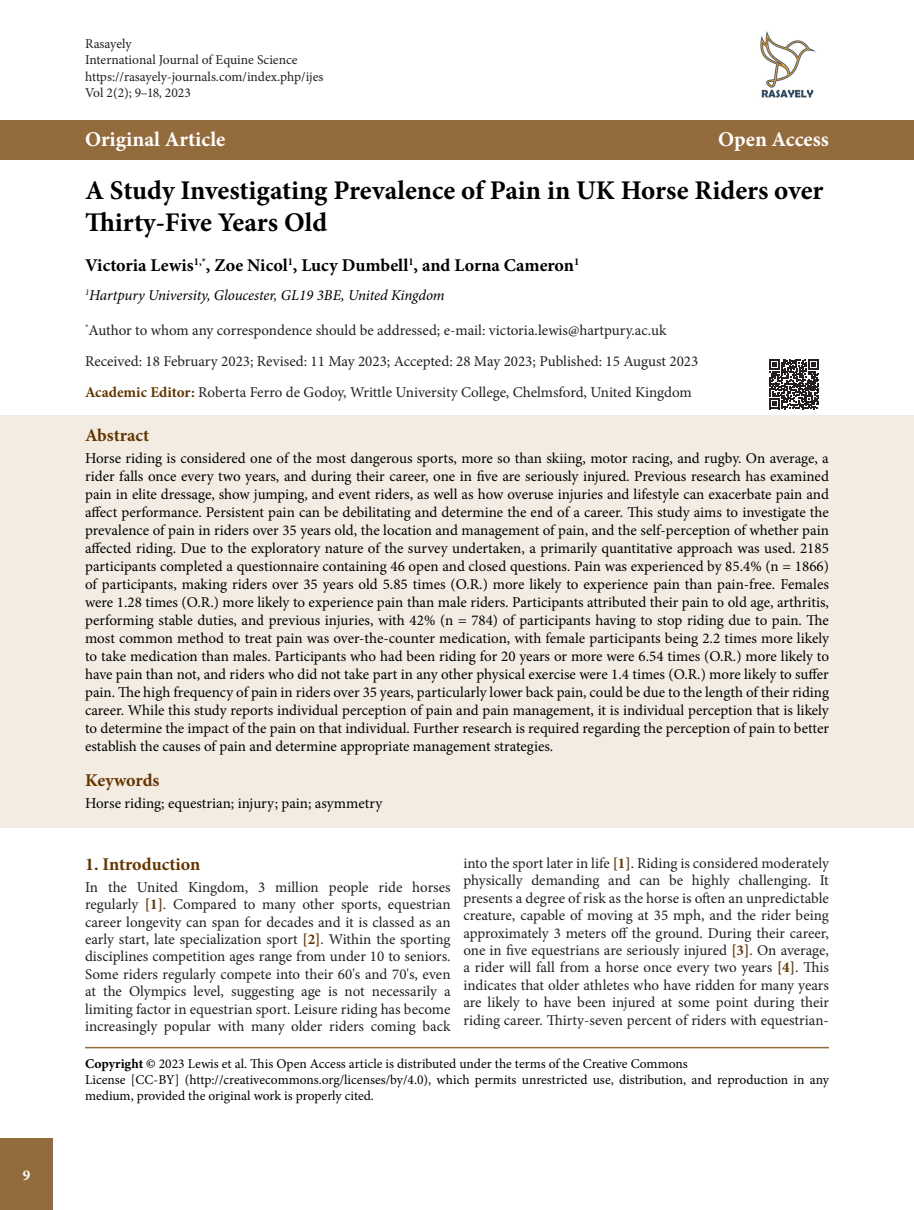
<style>
.page{position:relative;width:914px;height:1210px;background:#fff}
.page>*{position:absolute;margin:0;border:0;box-sizing:border-box;transform-origin:0 0}
.t1{font:700 27px/32.4px "Minion Pro";letter-spacing:-.005em;color:#000}
.t2{font:700 21px "Minion Pro";color:#fff}
.t3{font:700 18px "Minion Pro";color:#000}
.t4{font:700 18px "Minion Pro";letter-spacing:-.005em;color:#643501}
.t5{font:15px/18px "Minion Pro";color:#000;text-align:justify}
.t6{font:15px/17.4px "Minion Pro";color:#231f20;text-align:justify}
.t7{font:italic 15px "Minion Pro";letter-spacing:-.01em;color:#000}
.t8{font:700 15px "Minion Pro";color:#fff}
.t9{font:13.5px/16.2px "Minion Pro";color:#000}
.t10{font:13.5px/16.2px "Minion Pro";letter-spacing:-.005em;color:#231f20}
.s1{font-weight:700;color:#643501}
.s2{font-weight:700}
</style>
<div class="page">
<hr style="left:85px;top:1047px;width:744px;height:1px;background:#946b3c">
<div style="left:0;top:415px;width:914px;height:412px;background:#f3ece3"></div>
<div style="left:0;top:120px;width:914px;height:39px;background:#946b3c"></div>
<img style="left:760px;top:31px;width:56px;height:67px">
<div style="left:0;top:1138px;width:53px;height:72px;background:#946b3c"></div>
<svg style="left:769px;top:359px;width:50px;height:50px"></svg>
<p class="t8" style="left:23px;top:1164px;width:9px">9</p>
<p class="t10" style="left:85px;top:36px;width:240px">Rasayely<br>International Journal of Equine Science https://rasayely-journals.com/index.php/ijes<br>Vol 2(2); 9–18, 2023</p>
<h2 class="t2" style="left:85px;top:124px;width:142px">Original Article</h2>
<h2 class="t2" style="left:718px;top:124px;width:112px">Open Access</h2>
<h1 class="t1" style="left:85px;top:173px;width:740px">A Study Investigating Prevalence of Pain in UK Horse Riders over<br>Thirty-Five Years Old</h1>
<p class="t3" style="left:85px;top:253px;width:496px">Victoria Lewis<sup>1,*</sup>, Zoe Nicol<sup>1</sup>, Lucy Dumbell<sup>1</sup>, and Lorna Cameron<sup>1</sup></p>
<p class="t7" style="left:85px;top:285px;width:361px"><sup>1</sup>Hartpury University, Gloucester, GL19 3BE, United Kingdom</p>
<p class="t6" style="left:85px;top:315px;width:615px;line-height:30.8px;text-align:left"><sup>*</sup>Author to whom any correspondence should be addressed; e-mail: victoria.lewis@hartpury.ac.uk<br>Received: 18 February 2023; Revised: 11 May 2023; Accepted: 28 May 2023; Published: 15 August 2023<br><span class="s1">Academic Editor:</span> Roberta Ferro de Godoy, Writtle University College, Chelmsford, United Kingdom</p>
<p class="t4" style="left:85px;top:422px;width:66px">Abstract</p>
<p class="t5" style="left:85px;top:449px;width:745px">Horse riding is considered one of the most dangerous sports, more so than skiing, motor racing, and rugby. On average, a rider falls once every two years, and during their career, one in five are seriously injured. Previous research has examined pain in elite dressage, show jumping, and event riders, as well as how overuse injuries and lifestyle can exacerbate pain and affect performance. Persistent pain can be debilitating and determine the end of a career. This study aims to investigate the prevalence of pain in riders over 35 years old, the location and management of pain, and the self-perception of whether pain affected riding. Due to the exploratory nature of the survey undertaken, a primarily quantitative approach was used. 2185 participants completed a questionnaire containing 46 open and closed questions. Pain was experienced by 85.4% (n = 1866) of participants, making riders over 35 years old 5.85 times (O.R.) more likely to experience pain than pain-free. Females were 1.28 times (O.R.) more likely to experience pain than male riders. Participants attributed their pain to old age, arthritis, performing stable duties, and previous injuries, with 42% (n = 784) of participants having to stop riding due to pain. The most common method to treat pain was over-the-counter medication, with female participants being 2.2 times more likely to take medication than males. Participants who had been riding for 20 years or more were 6.54 times (O.R.) more likely to have pain than not, and riders who did not take part in any other physical exercise were 1.4 times (O.R.) more likely to suffer pain. The high frequency of pain in riders over 35 years, particularly lower back pain, could be due to the length of their riding career. While this study reports individual perception of pain and pain management, it is individual perception that is likely to determine the impact of the pain on that individual. Further research is required regarding the perception of pain to better establish the causes of pain and determine appropriate management strategies.</p>
<p class="t4" style="left:85px;top:767px;width:76px">Keywords</p>
<p class="t5" style="left:85px;top:794px;width:299px">Horse riding; equestrian; injury; pain; asymmetry</p>
<p class="t4" style="left:85px;top:851px;width:117px">1. Introduction</p>
<p class="t6" style="left:85px;top:878px;width:367px">In the United Kingdom, 3 million people ride horses regularly <span class="s1">[1]</span>. Compared to many other sports, equestrian career longevity can span for decades and it is classed as an early start, late specialization sport <span class="s1">[2]</span>. Within the sporting disciplines competition ages range from under 10 to seniors.<br>Some riders regularly compete into their 60's and 70's, even at the Olympics level, suggesting age is not necessarily a limiting factor in equestrian sport. Leisure riding has become increasingly popular with many older riders coming back</p>
<p class="t6" style="left:463px;top:854px;width:367px">into the sport later in life <span class="s1">[1]</span>. Riding is considered moderately physically demanding and can be highly challenging. It presents a degree of risk as the horse is often an unpredictable creature, capable of moving at 35 mph, and the rider being approximately 3 meters off the ground. During their career, one in five equestrians are seriously injured <span class="s1">[3]</span>. On average, a rider will fall from a horse once every two years <span class="s1">[4]</span>. This indicates that older athletes who have ridden for many years are likely to have been injured at some point during their riding career. Thirty-seven percent of riders with equestrian-</p>
<p class="t9" style="left:85px;top:1055px;width:745px"><span class="s2">Copyright ©</span> 2023 Lewis et al. This Open Access article is distributed under the terms of the Creative Commons<br>License [CC-BY] (http://creativecommons.org/licenses/by/4.0), which permits unrestricted use, distribution, and reproduction in any medium, provided the original work is properly cited.</p>
</div>
